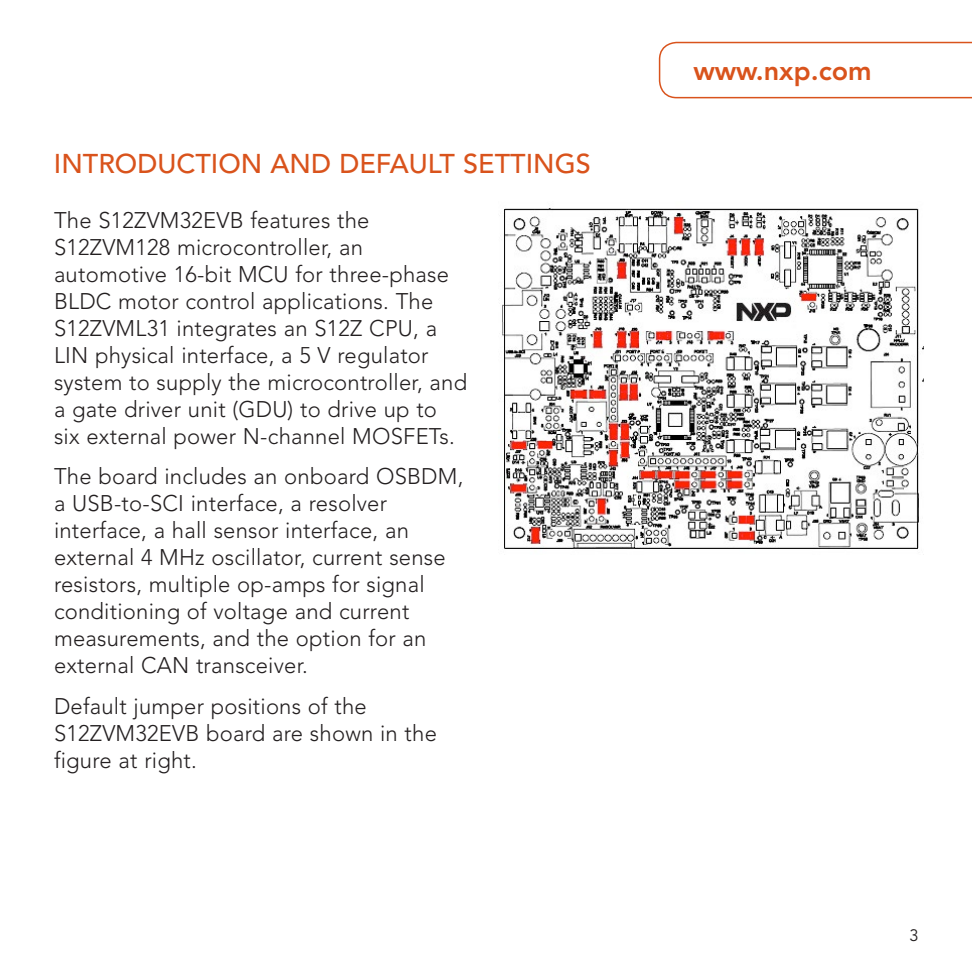
<style>
.page{position:relative;width:972px;height:972px;background:#fff}
.page>*{position:absolute;margin:0;border:0;box-sizing:border-box;transform-origin:0 0}
._03-Page-Titles-CAPS{font:500 27px "Avenir LT Std";color:#d9531c}
.t1{font:800 27px "Avenir LT Std";color:#d9531c}
._00-NXP-BodyCopy{font:300 22.5px/27px "Avenir LT Std";letter-spacing:.01em;color:#231f20}
.footer-page{font:16.5px "Avenir LT Std";color:#231f20}
</style>
<div class="page">
<svg style="left:658px;top:41px;width:314px;height:58px"></svg>
<img style="left:502px;top:208px;width:422px;height:347px">
<p class="_03-Page-Titles-CAPS" style="left:54px;top:148px;width:538px">INTRODUCTION AND DEFAULT SETTINGS</p>
<p class="_00-NXP-BodyCopy" style="left:54px;top:206px;width:415px">The S12ZVM32EVB features the S12ZVM128 microcontroller, an automotive 16-bit MCU for three-phase BLDC motor control applications. The S12ZVML31 integrates an S12Z CPU, a LIN physical interface, a 5 V regulator system to supply the microcontroller, and a gate driver unit (GDU) to drive up to six external power N-channel MOSFETs.</p>
<p class="_00-NXP-BodyCopy" style="left:54px;top:463px;width:411px">The board includes an onboard OSBDM, a USB-to-SCI interface, a resolver interface, a hall sensor interface, an external 4 MHz oscillator, current sense resistors, multiple op-amps for signal conditioning of voltage and current measurements, and the option for an external CAN transceiver.</p>
<p class="_00-NXP-BodyCopy" style="left:54px;top:692px;width:384px">Default jumper positions of the<br>S12ZVM32EVB board are shown in the figure at right.</p>
<p class="t1" style="left:693px;top:54px;width:180px">www.nxp.com</p>
<p class="footer-page" style="left:909px;top:926px;width:11px">3</p>
</div>
